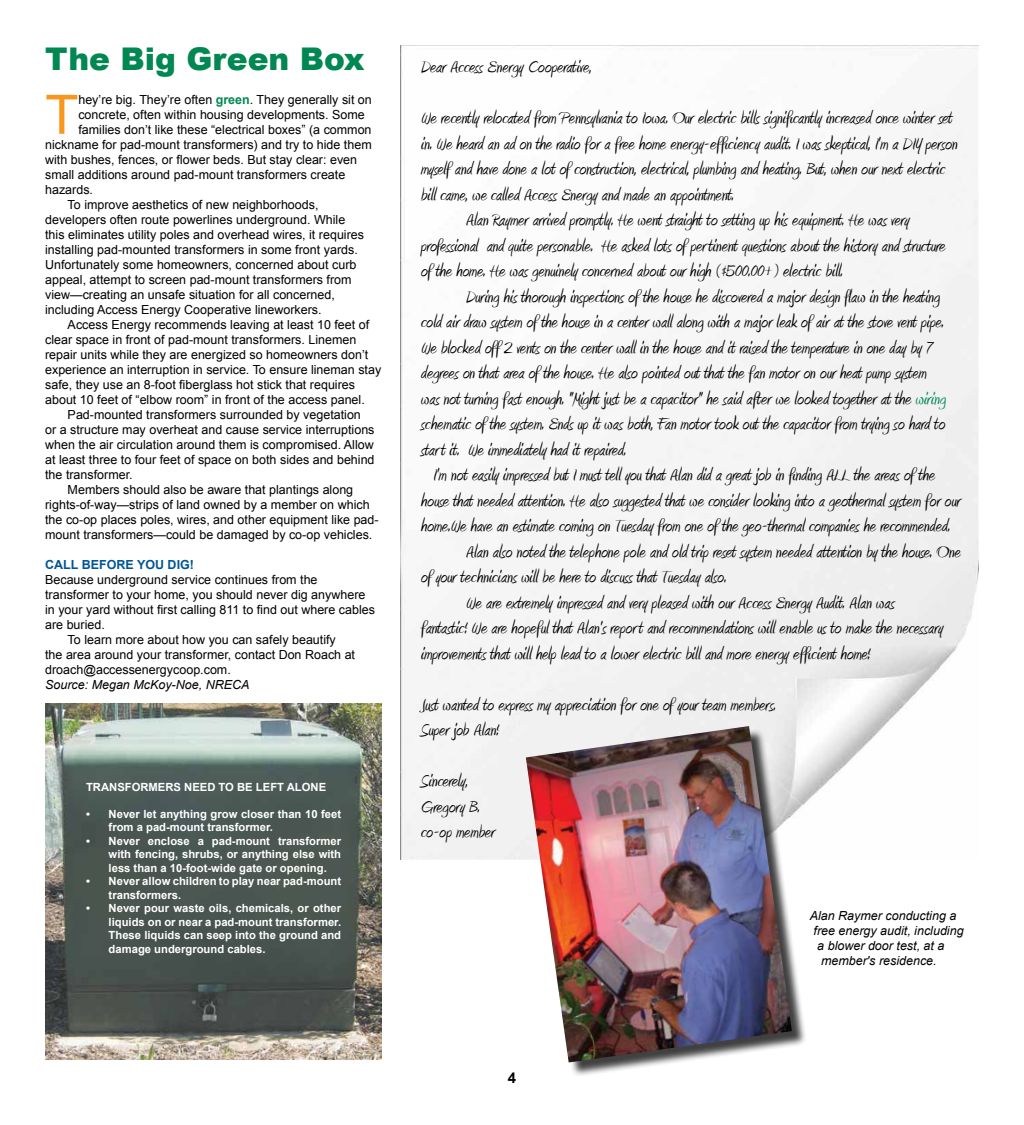
<style>
.page{position:relative;width:1024px;height:1125px;background:#fff}
.page>*{position:absolute;margin:0;border:0;box-sizing:border-box;transform-origin:0 0}
.t1{font:54.38px "Arial";color:#f8971d}
.t2{font:900 31.25px "Arial";color:#008752}
.t3{font:21.25px/25.5px "Amienne";color:#000}
.t4{font:700 15px "Arial";color:#000}
.t5{font:12.5px "Arial";color:#000}
.t6{font:italic 12.5px "Arial";color:#000}
.t7{font:700 12.5px "Arial";color:#005596}
.t8{font:700 11.25px/13.5px "Arial";color:#fff}
.s1{font-weight:700;color:#008752}
.s2{color:#008752}
</style>
<div class="page">
<img style="left:45px;top:704px;width:336px;height:356px">
<img style="left:401px;top:45px;width:577px;height:814px">
<div style="left:528px;top:728px;width:279px;height:350px;background:#000;opacity:.75"></div>
<img style="left:526px;top:726px;width:266px;height:336px">
<h2 class="t2" style="left:45px;top:36px;width:321px">The Big Green Box</h2>
<h1 class="t1" style="left:45px;top:79px;width:35px">T</h1>
<p class="t5" style="left:78px;top:91px;width:295px">hey’re big. They’re often <span class="s1">green</span>. They generally sit on</p>
<p class="t5" style="left:78px;top:106px;width:288px">concrete, often within housing developments. Some</p>
<p class="t5" style="left:78px;top:121px;width:295px">families don’t like these “electrical boxes” (a common</p>
<p class="t5" style="left:45px;top:136px;width:328px">nickname for pad-mount transformers) and try to hide them</p>
<p class="t5" style="left:45px;top:151px;width:313px">with bushes, fences, or flower beds. But stay clear: even</p>
<p class="t5" style="left:45px;top:166px;width:302px">small additions around pad-mount transformers create</p>
<p class="t5" style="left:45px;top:181px;width:49px">hazards.</p>
<p class="t5" style="left:68px;top:196px;width:252px">To improve aesthetics of new neighborhoods,</p>
<p class="t5" style="left:45px;top:211px;width:302px">developers often route powerlines underground. While</p>
<p class="t5" style="left:45px;top:226px;width:320px">this eliminates utility poles and overhead wires, it requires</p>
<p class="t5" style="left:45px;top:241px;width:314px">installing pad-mounted transformers in some front yards.</p>
<p class="t5" style="left:45px;top:256px;width:313px">Unfortunately some homeowners, concerned about curb</p>
<p class="t5" style="left:45px;top:271px;width:308px">appeal, attempt to screen pad-mount transformers from</p>
<p class="t5" style="left:45px;top:286px;width:291px">view—creating an unsafe situation for all concerned,</p>
<p class="t5" style="left:45px;top:301px;width:278px">including Access Energy Cooperative lineworkers.</p>
<p class="t5" style="left:68px;top:316px;width:303px">Access Energy recommends leaving at least 10 feet of</p>
<p class="t5" style="left:45px;top:331px;width:313px">clear space in front of pad-mount transformers. Linemen</p>
<p class="t5" style="left:45px;top:346px;width:325px">repair units while they are energized so homeowners don’t</p>
<p class="t5" style="left:45px;top:361px;width:338px">experience an interruption in service. To ensure lineman stay</p>
<p class="t5" style="left:45px;top:376px;width:311px">safe, they use an 8-foot fiberglass hot stick that requires</p>
<p class="t5" style="left:45px;top:391px;width:321px">about 10 feet of “elbow room” in front of the access panel.</p>
<p class="t5" style="left:68px;top:406px;width:295px">Pad-mounted transformers surrounded by vegetation</p>
<p class="t5" style="left:45px;top:421px;width:331px">or a structure may overheat and cause service interruptions</p>
<p class="t5" style="left:45px;top:436px;width:330px">when the air circulation around them is compromised. Allow</p>
<p class="t5" style="left:45px;top:451px;width:331px">at least three to four feet of space on both sides and behind</p>
<p class="t5" style="left:45px;top:466px;width:89px">the transformer.</p>
<p class="t5" style="left:68px;top:481px;width:287px">Members should also be aware that plantings along</p>
<p class="t5" style="left:45px;top:496px;width:326px">rights-of-way—strips of land owned by a member on which</p>
<p class="t5" style="left:45px;top:511px;width:335px">the co-op places poles, wires, and other equipment like pad-</p>
<p class="t5" style="left:45px;top:526px;width:329px">mount transformers—could be damaged by co-op vehicles.</p>
<p class="t7" style="left:45px;top:556px;width:150px">CALL BEFORE YOU DIG!</p>
<p class="t5" style="left:45px;top:571px;width:274px">Because underground service continues from the</p>
<p class="t5" style="left:45px;top:586px;width:322px">transformer to your home, you should never dig anywhere</p>
<p class="t5" style="left:45px;top:601px;width:331px">in your yard without first calling 811 to find out where cables</p>
<p class="t5" style="left:45px;top:616px;width:61px">are buried.</p>
<p class="t5" style="left:68px;top:631px;width:270px">To learn more about how you can safely beautify</p>
<p class="t5" style="left:45px;top:646px;width:311px">the area around your transformer, contact Don Roach at</p>
<p class="t5" style="left:45px;top:661px;width:187px">droach@accessenergycoop.com.</p>
<p class="t6" style="left:45px;top:676px;width:206px">Source: Megan McKoy-Noe, NRECA</p>
<p class="t8" style="left:86px;top:780px;width:242px">TRANSFORMERS NEED TO BE LEFT ALONE</p>
<p class="t8" style="left:109px;top:807px;width:234px;text-indent:-22px">• Never let anything grow closer than 10 feet from a pad-mount transformer.</p>
<p class="t8" style="left:109px;top:834px;width:234px;text-align:justify;text-indent:-22px">• Never enclose a pad-mount transformer with fencing, shrubs, or anything else with less than a 10-foot-wide gate or opening.</p>
<p class="t8" style="left:109px;top:875px;width:234px;text-indent:-22px">• Never allow children to play near pad-mount transformers.</p>
<p class="t8" style="left:109px;top:902px;width:234px;text-align:justify;text-indent:-22px">• Never pour waste oils, chemicals, or other liquids on or near a pad-mount transformer.<br>These liquids can seep into the ground and damage underground cables.</p>
<p class="t3" style="left:421px;top:55px;width:172px">Dear Access Energy Cooperative,</p>
<p class="t3" style="left:421px;top:106px;width:533px">We recently relocated from Pennsylvania to Iowa. Our electric bills significantly increased once winter set</p>
<p class="t3" style="left:421px;top:132px;width:538px">in. We heard an ad on the radio for a free home energy-efficiency audit. I was skeptical, I'm a DIY person</p>
<p class="t3" style="left:421px;top:157px;width:526px">myself and have done a lot of construction, electrical, plumbing and heating. But, when our next electric</p>
<p class="t3" style="left:421px;top:183px;width:315px">bill came, we called Access Energy and made an appointment.</p>
<p class="t3" style="left:466px;top:208px;width:445px">Alan Raymer arrived promptly. He went straight to setting up his equipment. He was very</p>
<p class="t3" style="left:421px;top:234px;width:526px">professional and quite personable. He asked lots of pertinent questions about the history and structure</p>
<p class="t3" style="left:421px;top:259px;width:424px">of the home. He was genuinely concerned about our high ($500.00+) electric bill.</p>
<p class="t3" style="left:466px;top:285px;width:476px">During his thorough inspections of the house he discovered a major design flaw in the heating</p>
<p class="t3" style="left:421px;top:310px;width:525px">cold air draw system of the house in a center wall along with a major leak of air at the stove vent pipe.</p>
<p class="t3" style="left:421px;top:336px;width:512px">We blocked off 2 vents on the center wall in the house and it raised the temperature in one day by 7</p>
<p class="t3" style="left:421px;top:361px;width:507px">degrees on that area of the house. He also pointed out that the fan motor on our heat pump system</p>
<p class="t3" style="left:421px;top:387px;width:526px">was not turning fast enough. "Might just be a capacitor" he said after we looked together at the <span class="s2">wiring</span></p>
<p class="t3" style="left:421px;top:412px;width:526px">schematic of the system. Ends up it was both, Fan motor took out the capacitor from trying so hard to</p>
<p class="t3" style="left:421px;top:438px;width:207px">start it. We immediately had it repaired.</p>
<p class="t3" style="left:433px;top:463px;width:503px">I'm not easily impressed but I must tell you that Alan did a great job in finding ALL the areas of the</p>
<p class="t3" style="left:421px;top:489px;width:541px">house that needed attention. He also suggested that we consider looking into a geothermal system for our</p>
<p class="t3" style="left:421px;top:514px;width:531px">home.We have an estimate coming on Tuesday from one of the geo-thermal companies he recommended.</p>
<p class="t3" style="left:466px;top:540px;width:496px">Alan also noted the telephone pole and old trip reset system needed attention by the house. One</p>
<p class="t3" style="left:421px;top:565px;width:307px">of your technicians will be here to discuss that Tuesday also.</p>
<p class="t3" style="left:466px;top:591px;width:430px">We are extremely impressed and very pleased with our Access Energy Audit. Alan was</p>
<p class="t3" style="left:421px;top:616px;width:524px">fantastic! We are hopeful that Alan's report and recommendations will enable us to make the necessary</p>
<p class="t3" style="left:421px;top:642px;width:451px">improvements that will help lead to a lower electric bill and more energy efficient home!</p>
<p class="t3" style="left:421px;top:693px;width:357px">Just wanted to express my appreciation for one of your team members.<br>Super job Alan!</p>
<p class="t3" style="left:421px;top:769px;width:76px">Sincerely,<br>Gregory B. co-op member</p>
<p class="t6" style="left:810px;top:908px;width:148px">Alan Raymer conducting a</p>
<p class="t6" style="left:813px;top:923px;width:152px">free energy audit, including</p>
<p class="t6" style="left:817px;top:938px;width:129px">a blower door test, at a</p>
<p class="t6" style="left:821px;top:953px;width:117px">member's residence.</p>
<p class="t4" style="left:508px;top:1068px;width:10px">4</p>
</div>
